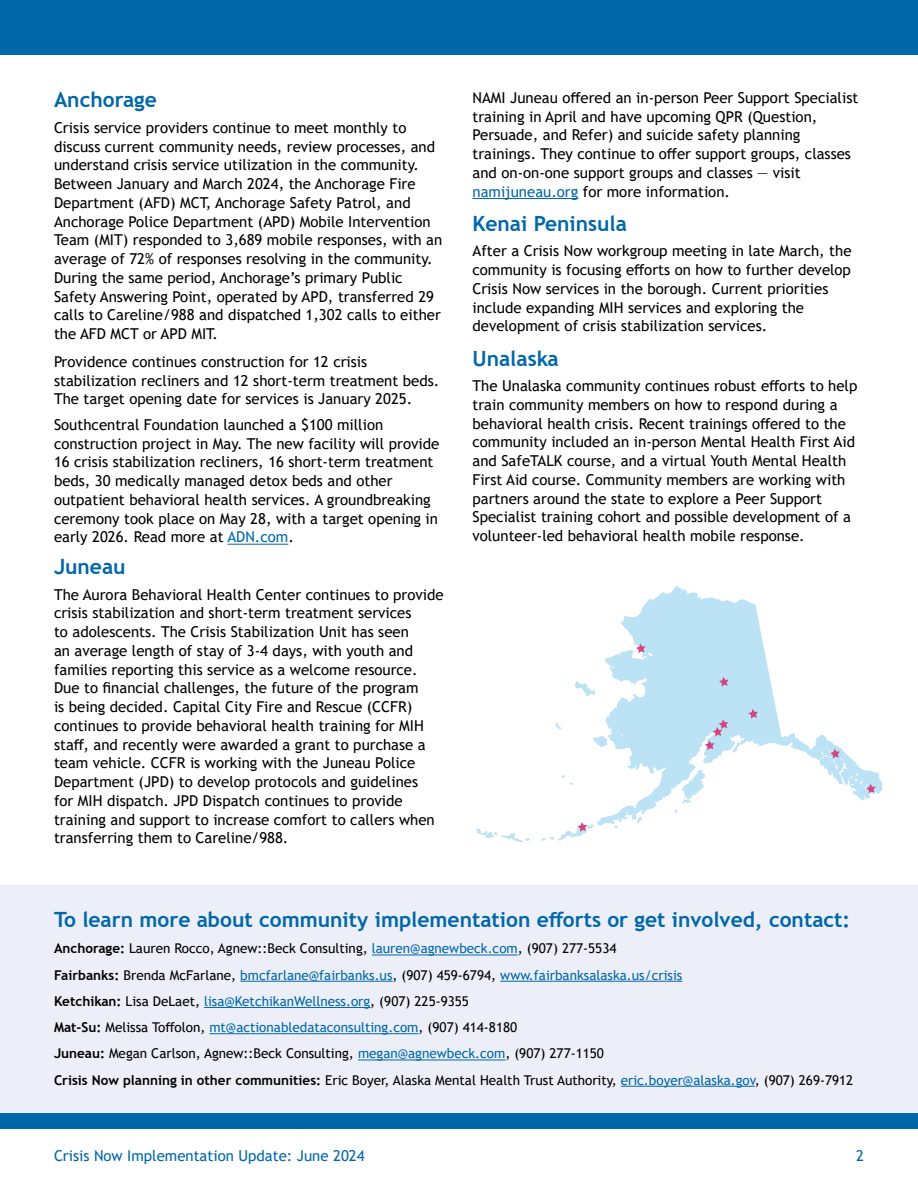
<style>
.page{position:relative;width:918px;height:1188px;background:#fff}
.page>*{position:absolute;margin:0;border:0;box-sizing:border-box;transform-origin:0 0}
.Heading_2{font:700 21px "Trebuchet MS";color:#0067a9}
.Heading_2-2{font:15px/18.8px "Trebuchet MS";color:#000}
.t1{font:15px "Trebuchet MS";color:#0067a9}
.t2{font:13.5px "Trebuchet MS";color:#000}
.t3{font:13.5px "Trebuchet MS";color:#0067a9}
.s1{color:#0067a9}
.s2{font-weight:700}
.s3{font-weight:700;color:#000}
.s4{color:#000}
</style>
<div class="page">
<hr style="left:227px;top:544px;width:61px;height:1px;background:#0067a9">
<hr style="left:472px;top:198px;width:106px;height:1px;background:#0067a9">
<div style="left:0;top:886px;width:917px;height:229px;background:#eceff7"></div>
<div style="left:0;top:0;width:918px;height:55px;background:#0067a9"></div>
<div style="left:0;top:1113px;width:918px;height:16px;background:#0067a9"></div>
<hr style="left:372px;top:955px;width:146px;height:1px;background:#0067a9">
<hr style="left:240px;top:981px;width:153px;height:1px;background:#0067a9">
<hr style="left:500px;top:981px;width:182px;height:1px;background:#0067a9">
<hr style="left:204px;top:1007px;width:166px;height:1px;background:#0067a9">
<hr style="left:209px;top:1033px;width:210px;height:1px;background:#0067a9">
<hr style="left:358px;top:1060px;width:147px;height:1px;background:#0067a9">
<hr style="left:621px;top:1086px;width:134px;height:1px;background:#0067a9">
<svg style="left:593px;top:736px;width:12px;height:11px"></svg>
<svg style="left:575px;top:681px;width:20px;height:15px"></svg>
<svg style="left:555px;top:723px;width:6px;height:7px"></svg>
<svg style="left:605px;top:586px;width:237px;height:229px"></svg>
<svg style="left:630px;top:756px;width:10px;height:14px"></svg>
<svg style="left:631px;top:737px;width:2px;height:8px"></svg>
<svg style="left:721px;top:601px;width:10px;height:2px"></svg>
<svg style="left:476px;top:828px;width:54px;height:15px"></svg>
<svg style="left:650px;top:789px;width:6px;height:7px"></svg>
<svg style="left:675px;top:767px;width:30px;height:48px"></svg>
<svg style="left:562px;top:775px;width:11px;height:10px"></svg>
<svg style="left:542px;top:810px;width:100px;height:31px"></svg>
<svg style="left:719px;top:677px;width:10px;height:10px"></svg>
<svg style="left:818px;top:749px;width:65px;height:54px"></svg>
<svg style="left:705px;top:709px;width:57px;height:44px;background:#c8dcef"></svg>
<svg style="left:636px;top:644px;width:18px;height:17px"></svg>
<p class="Heading_2" style="left:54px;top:87px;width:104px">Anchorage</p>
<p class="Heading_2-2" style="left:54px;top:118px;width:390px">Crisis service providers continue to meet monthly to discuss current community needs, review processes, and understand crisis service utilization in the community.<br>Between January and March 2024, the Anchorage Fire Department (AFD) MCT, Anchorage Safety Patrol, and Anchorage Police Department (APD) Mobile Intervention Team (MIT) responded to 3,689 mobile responses, with an average of 72% of responses resolving in the community.<br>During the same period, Anchorage’s primary Public Safety Answering Point, operated by APD, transferred 29 calls to Careline/988 and dispatched 1,302 calls to either the AFD MCT or APD MIT.</p>
<p class="Heading_2-2" style="left:54px;top:352px;width:387px">Providence continues construction for 12 crisis stabilization recliners and 12 short-term treatment beds.<br>The target opening date for services is January 2025.</p>
<p class="Heading_2-2" style="left:54px;top:415px;width:387px">Southcentral Foundation launched a $100 million construction project in May. The new facility will provide 16 crisis stabilization recliners, 16 short-term treatment beds, 30 medically managed detox beds and other outpatient behavioral health services. A groundbreaking ceremony took place on May 28, with a target opening in early 2026. Read more at <span class="s1">ADN.com</span>.</p>
<p class="Heading_2" style="left:54px;top:554px;width:73px">Juneau</p>
<p class="Heading_2-2" style="left:54px;top:585px;width:391px">The Aurora Behavioral Health Center continues to provide crisis stabilization and short-term treatment services<br>to adolescents. The Crisis Stabilization Unit has seen<br>an average length of stay of 3-4 days, with youth and families reporting this service as a welcome resource.<br>Due to financial challenges, the future of the program<br>is being decided. Capital City Fire and Rescue (CCFR) continues to provide behavioral health training for MIH staff, and recently were awarded a grant to purchase a team vehicle. CCFR is working with the Juneau Police Department (JPD) to develop protocols and guidelines<br>for MIH dispatch. JPD Dispatch continues to provide training and support to increase comfort to callers when transferring them to Careline/988.</p>
<p class="Heading_2-2" style="left:472px;top:88px;width:387px">NAMI Juneau offered an in-person Peer Support Specialist training in April and have upcoming QPR (Question, Persuade, and Refer) and suicide safety planning trainings. They continue to offer support groups, classes and on-on-one support groups and classes — visit <span class="s1">namijuneau.org</span> for more information.</p>
<p class="Heading_2" style="left:472px;top:210px;width:156px">Kenai Peninsula</p>
<p class="Heading_2-2" style="left:472px;top:242px;width:381px">After a Crisis Now workgroup meeting in late March, the community is focusing efforts on how to further develop Crisis Now services in the borough. Current priorities include expanding MIH services and exploring the development of crisis stabilization services.</p>
<p class="Heading_2" style="left:472px;top:345px;width:88px">Unalaska</p>
<p class="Heading_2-2" style="left:472px;top:376px;width:386px">The Unalaska community continues robust efforts to help train community members on how to respond during a behavioral health crisis. Recent trainings offered to the community included an in-person Mental Health First Aid and SafeTALK course, and a virtual Youth Mental Health First Aid course. Community members are working with partners around the state to explore a Peer Support Specialist training cohort and possible development of a volunteer-led behavioral health mobile response.</p>
<p class="Heading_2" style="left:54px;top:906px;width:798px">To learn more about community implementation efforts or get involved, contact:</p>
<p class="t2" style="left:54px;top:940px;width:564px"><span class="s2">Anchorage:</span> Lauren Rocco, Agnew::Beck Consulting, <span class="s1">lauren@agnewbeck.com</span>, (907) 277-5534</p>
<p class="t3" style="left:54px;top:966px;width:630px"><span class="s3">Fairbanks:</span> <span class="s4">Brenda McFarlane,</span> bmcfarlane@fairbanks.us<span class="s4">, (907) 459-6794,</span> www.fairbanksalaska.us/crisis</p>
<p class="t3" style="left:54px;top:992px;width:416px"><span class="s3">Ketchikan:</span> <span class="s4">Lisa DeLaet,</span> lisa@KetchikanWellness.org<span class="s4">, (907) 225-9355</span></p>
<p class="t3" style="left:54px;top:1019px;width:465px"><span class="s3">Mat-Su:</span> <span class="s4">Melissa Toffolon,</span> mt@actionabledataconsulting.com<span class="s4">, (907) 414-8180</span></p>
<p class="t2" style="left:54px;top:1045px;width:552px"><span class="s2">Juneau:</span> Megan Carlson, Agnew::Beck Consulting, <span class="s1">megan@agnewbeck.com</span>, (907) 277-1150</p>
<p class="t2" style="left:54px;top:1071px;width:801px"><span class="s2">Crisis Now planning in other communities:</span> Eric Boyer, Alaska Mental Health Trust Authority, <span class="s1">eric.boyer@alaska.gov</span>, (907) 269-7912</p>
<p class="t1" style="left:54px;top:1146px;width:312px">Crisis Now Implementation Update: June 2024</p>
<p class="t1" style="left:856px;top:1146px;width:9px">2</p>
</div>
